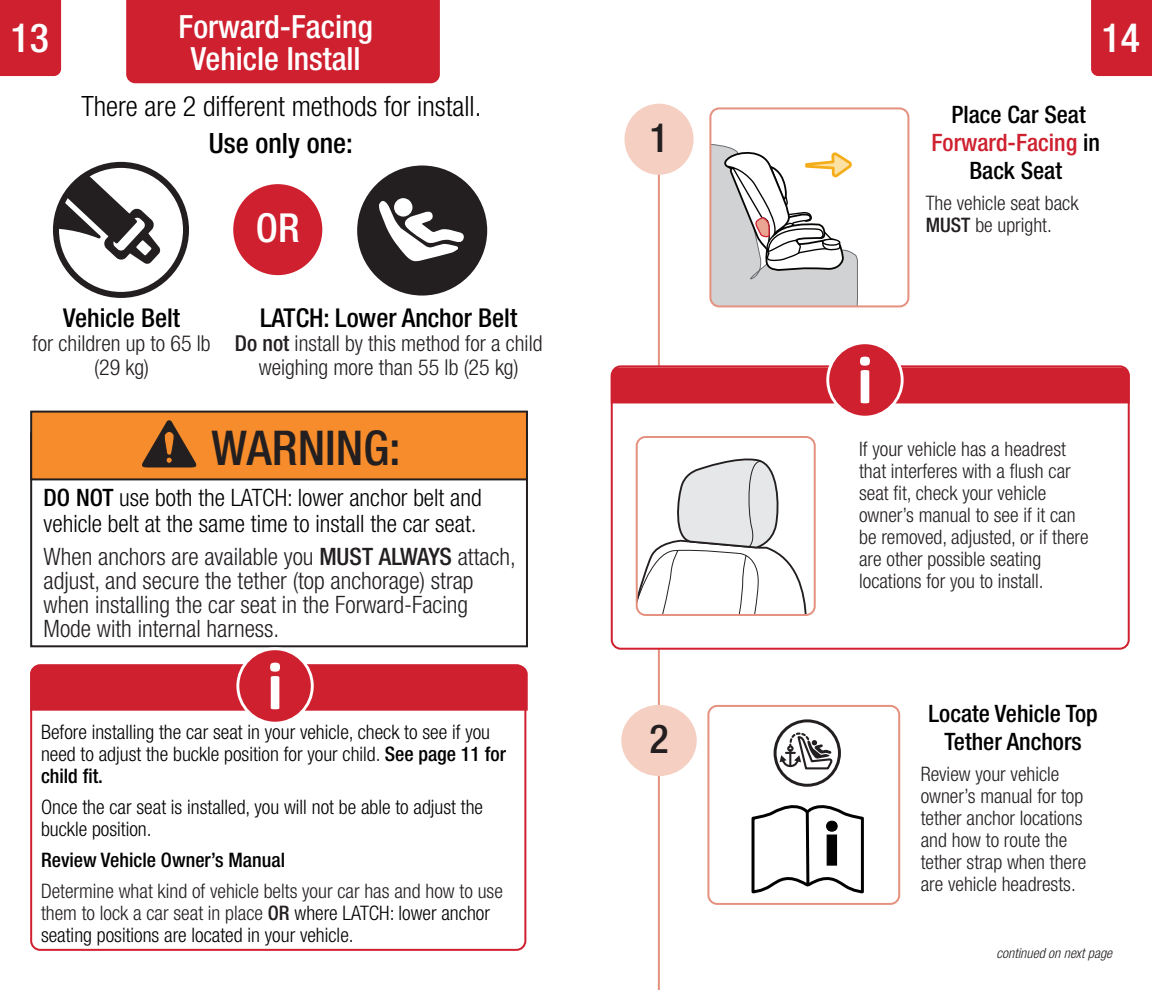
<style>
.page{position:relative;width:1152px;height:990px;background:#fff}
.page>*{position:absolute;margin:0;border:0;box-sizing:border-box;transform-origin:0 0}
.t1{font:500 condensed 48px "Helvetica Neue LT Std";color:#231f20}
.t2{font:500 condensed 40px "Helvetica Neue LT Std";color:#fff}
.t3{font:500 condensed 40px "Helvetica Neue LT Std";color:#231f20}
.t4{font:500 condensed 32px/32px "Helvetica Neue LT Std";color:#fff;text-align:center}
.t5{font:300 condensed 28px "Helvetica Neue LT Std";color:#000}
.t6{font:500 condensed 28px "Helvetica Neue LT Std";color:#000}
.t7{font:500 condensed 26px "Helvetica Neue LT Std";color:#000}
.t8{font:300 condensed 24px/24px "Helvetica Neue LT Std";color:#231f20}
.t9{font:300 condensed 24px/26px "Helvetica Neue LT Std";color:#000}
.t10{font:500 condensed 24px/28px "Helvetica Neue LT Std";color:#000;text-align:center}
.t11{font:300 condensed 22px/24px "Helvetica Neue LT Std";color:#231f20;text-align:center}
.t12{font:300 condensed 20px/22px "Helvetica Neue LT Std";color:#231f20}
.t13{font:300 condensed 20px/22px "Helvetica Neue LT Std";color:#000}
.t14{font:500 condensed 20px "Helvetica Neue LT Std";color:#000}
.t15{font:italic 300 condensed 14px "Helvetica Neue LT Std";color:#231f20}
.s1{font-weight:500}
.s2{color:#000}
.s3{color:#cf202f}
</style>
<div class="page">
<div style="left:1091px;top:0;width:61px;height:76px;background:#cf202f"></div>
<div style="left:0;top:0;width:61px;height:76px;background:#cf202f"></div>
<div style="left:126px;top:0;width:314px;height:83px;background:#cf202f"></div>
<div style="left:30px;top:664px;width:496px;height:287px;border:2px solid #cf202f;border-radius:9px"></div>
<div style="left:30px;top:432px;width:498px;height:215px;border:2px solid #231f20"></div>
<div style="left:31px;top:412px;width:496px;height:67px;background:#f68c2b"></div>
<div style="left:30px;top:411px;width:498px;height:69px;border:2px solid #231f20"></div>
<svg style="left:53px;top:161px;width:136px;height:137px"></svg>
<svg style="left:357px;top:166px;width:130px;height:130px"></svg>
<div style="left:394px;top:198px;width:18px;height:19px;background:#fff;border-radius:50%"></div>
<div style="left:233px;top:184px;width:89px;height:91px;background:#cf202f;border-radius:50%"></div>
<svg style="left:142px;top:420px;width:55px;height:48px"></svg>
<svg style="left:238px;top:649px;width:74px;height:74px"></svg>
<div style="left:236px;top:647px;width:78px;height:78px;border:3px solid #fff;border-radius:50%"></div>
<svg style="left:30px;top:663px;width:498px;height:48px;background:#d12c3a"></svg>
<hr style="left:658px;top:107px;width:2px;height:883px;background:#e5917f">
<div style="left:621px;top:705px;width:76px;height:71px;background:#f4cfc2;border-radius:50%"></div>
<div style="left:612px;top:366px;width:517px;height:283px;background:#fff;border-radius:9px"></div>
<div style="left:611px;top:365px;width:519px;height:285px;border:2px solid #cf202f;border-radius:9px"></div>
<svg style="left:828px;top:343px;width:74px;height:74px"></svg>
<div style="left:826px;top:341px;width:78px;height:78px;border:3px solid #fff;border-radius:50%"></div>
<svg style="left:611px;top:357px;width:519px;height:46px"></svg>
<svg style="left:639px;top:458px;width:174px;height:155px"></svg>
<div style="left:636px;top:436px;width:180px;height:180px;border:2px solid #e5917f;border-radius:9px"></div>
<div style="left:624px;top:104px;width:70px;height:71px;background:#f4cfc2;border-radius:50%"></div>
<svg style="left:712px;top:110px;width:146px;height:194px"></svg>
<div style="left:709px;top:107px;width:200px;height:200px;border:2px solid #e5917f;border-radius:9px"></div>
<svg style="left:751px;top:805px;width:113px;height:89px"></svg>
<div style="left:774px;top:719px;width:67px;height:68px;border:3px solid #231f20;border-radius:50%"></div>
<svg style="left:780px;top:732px;width:53px;height:38px"></svg>
<div style="left:707px;top:705px;width:193px;height:200px;border:2px solid #e5917f;border-radius:9px"></div>
<h3 class="t4" style="left:179px;top:10px;width:196px">Forward-Facing<br>Vehicle Install</h3>
<h2 class="t2" style="left:11px;top:14px;width:40px">13</h2>
<h2 class="t2" style="left:1102px;top:14px;width:40px">14</h2>
<h3 class="t5" style="left:81px;top:90px;width:402px">There are 2 different methods for install.</h3>
<h3 class="t6" style="left:209px;top:126px;width:146px">Use only one:</h3>
<h3 class="t7" style="left:63px;top:302px;width:118px">Vehicle Belt</h3>
<p class="t11" style="left:33px;top:331px;width:180px">for children up to 65 lb (29 kg)</p>
<h2 class="t2" style="left:256px;top:204px;width:45px">OR</h2>
<h3 class="t7" style="left:260px;top:302px;width:259px">LATCH: Lower Anchor Belt</h3>
<p class="t11" style="left:235px;top:331px;width:309px"><span class="s1">Do not</span> install by this method for a child weighing more than 55 lb (25 kg)</p>
<h1 class="t1" style="left:211px;top:420px;width:191px">WARNING:</h1>
<p class="t9" style="left:44px;top:484px;width:440px"><span class="s1">DO NOT</span> use both the LATCH: lower anchor belt and vehicle belt at the same time to install the car seat.</p>
<p class="t8" style="left:44px;top:544px;width:474px">When anchors are available you <span class="s1">MUST ALWAYS</span> attach, adjust, and secure the tether (top anchorage) strap when installing the car seat in the Forward-Facing Mode with internal harness.</p>
<p class="t13" style="left:41px;top:721px;width:467px">Before installing the car seat in your vehicle, check to see if you need to adjust the buckle position for your child. <span class="s1">See page 11 for child fit.</span></p>
<p class="t13" style="left:41px;top:796px;width:444px">Once the car seat is installed, you will not be able to adjust the buckle position.</p>
<p class="t14" style="left:41px;top:848px;width:246px">Review Vehicle Owner’s Manual</p>
<p class="t12" style="left:41px;top:880px;width:463px">Determine what kind of vehicle belts your car has and how to use them to lock a car seat in place <span class="s1">OR</span> <span class="s2">where LATCH: lower anchor seating positions are located in your vehicle.</span></p>
<h2 class="t3" style="left:649px;top:114px;width:21px">1</h2>
<h2 class="t3" style="left:649px;top:715px;width:21px">2</h2>
<p class="t10" style="left:932px;top:100px;width:170px">Place Car Seat<br><span class="s3">Forward-Facing</span> in<br>Back Seat</p>
<p class="t12" style="left:926px;top:192px;width:154px">The vehicle seat back<br><span class="s1">MUST</span> be upright.</p>
<p class="t12" style="left:859px;top:437px;width:231px">If your vehicle has a headrest that interferes with a flush car seat fit, check your vehicle owner’s manual to see if it can be removed, adjusted, or if there are other possible seating locations for you to install.</p>
<p class="t10" style="left:929px;top:699px;width:171px">Locate Vehicle Top<br>Tether Anchors</p>
<p class="t12" style="left:921px;top:763px;width:167px">Review your vehicle owner’s manual for top tether anchor locations and how to route the tether strap when there are vehicle headrests.</p>
<p class="t15" style="left:996px;top:945px;width:117px">continued on next page</p>
</div>
